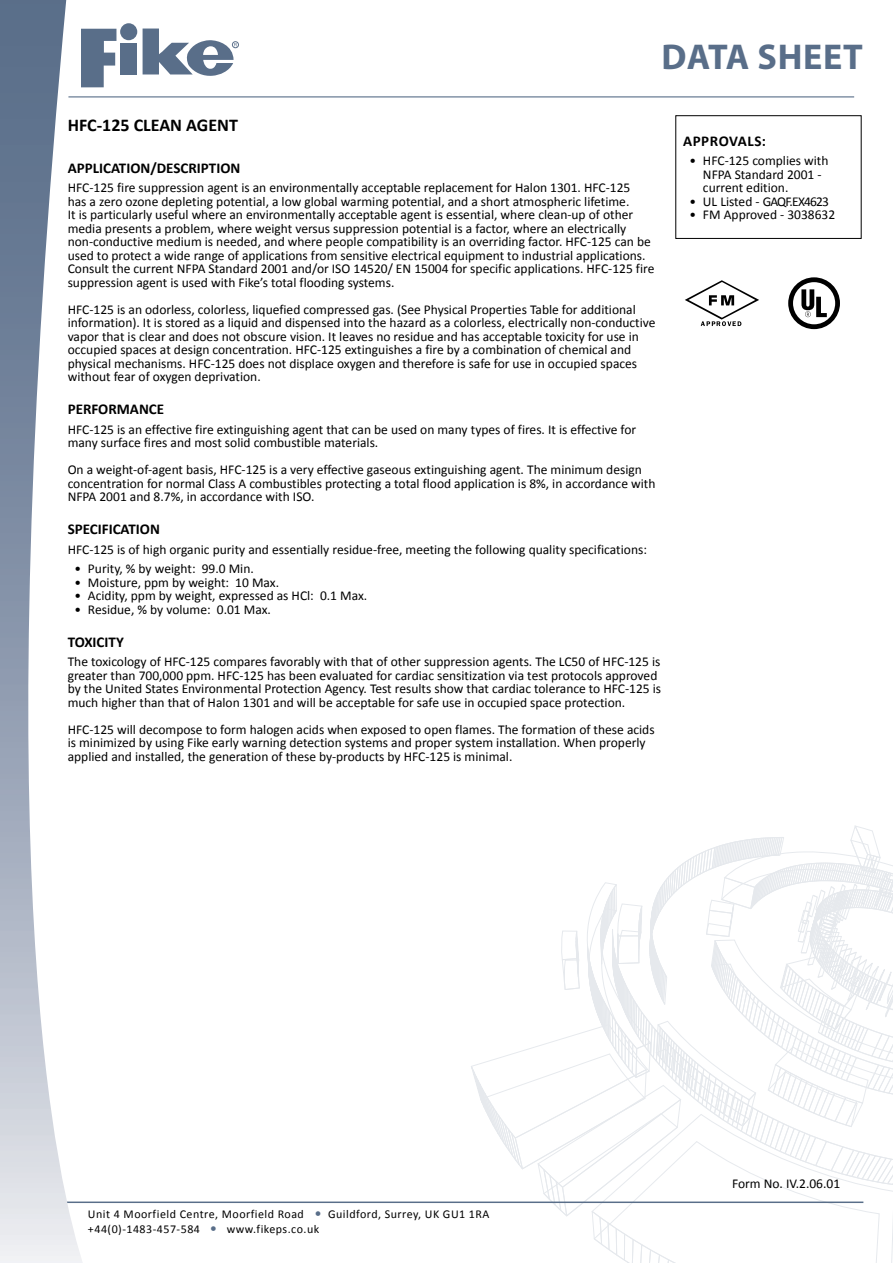
<style>
.page{position:relative;width:893px;height:1263px;background:#fff}
.page>*{position:absolute;margin:0;border:0;box-sizing:border-box;transform-origin:0 0}
.t1{font:700 36px "Myriad Pro";letter-spacing:.02em;color:#596e89}
.t2{font:700 18px "Calibri";color:#000}
.t3{font:700 15px "Calibri";color:#000}
.t4{font:700 15px "Calibri";letter-spacing:.04em;color:#000}
.t5{font:13.5px/13.5px "Calibri";color:#000}
.t6{font:13.5px "Calibri";letter-spacing:-.06em;color:#000}
.t7{font:12px "Calibri";letter-spacing:.04em;color:#000}
</style>
<div class="page">
<svg style="left:471px;top:825px;width:422px;height:438px"></svg>
<svg style="left:130px;top:97px;width:94px;height:1px"></svg>
<div style="left:107px;top:76px;width:18px;height:18px;border:1px solid #fff;border-radius:50%"></div>
<div style="left:220px;top:95px;width:6px;height:7px;border:1px solid #fff;border-radius:50%"></div>
<hr style="left:41px;top:1201px;width:822px;height:2px;background:#596e89">
<img style="left:0;top:0;width:85px;height:1263px">
<hr style="left:68px;top:96px;width:786px;height:1px;background:#596e89">
<svg style="left:143px;top:29px;width:94px;height:47px"></svg>
<svg style="left:68px;top:29px;width:48px;height:112px"></svg>
<div style="left:120px;top:43px;width:16px;height:31px;background:#596e89"></div>
<div style="left:120px;top:23px;width:17px;height:17px;background:#596e89;border-radius:50%"></div>
<div style="left:232px;top:41px;width:7px;height:7px;border:1px solid #596e89;border-radius:50%"></div>
<div style="left:676px;top:116px;width:185px;height:123px;border:1px solid #000"></div>
<svg style="left:685px;top:280px;width:74px;height:46px"></svg>
<svg style="left:788px;top:277px;width:52px;height:52px"></svg>
<h1 class="t1" style="left:661px;top:33px;width:203px">DATA SHEET</h1>
<h2 class="t2" style="left:68px;top:113px;width:172px">HFC-125 CLEAN AGENT</h2>
<p class="t3" style="left:68px;top:158px;width:174px">APPLICATION/DESCRIPTION</p>
<p class="t5" style="left:68px;top:181px;width:588px">HFC-125 fire suppression agent is an environmentally acceptable replacement for Halon 1301. HFC-125<br>has a zero ozone depleting potential, a low global warming potential, and a short atmospheric lifetime.<br>It is particularly useful where an environmentally acceptable agent is essential, where clean-up of other media presents a problem, where weight versus suppression potential is a factor, where an electrically non-conductive medium is needed, and where people compatibility is an overriding factor. HFC-125 can be used to protect a wide range of applications from sensitive electrical equipment to industrial applications.<br>Consult the current NFPA Standard 2001 and/or ISO 14520/ EN 15004 for specific applications. HFC-125 fire suppression agent is used with Fike’s total flooding systems.</p>
<p class="t5" style="left:68px;top:303px;width:589px">HFC-125 is an odorless, colorless, liquefied compressed gas. (See Physical Properties Table for additional information). It is stored as a liquid and dispensed into the hazard as a colorless, electrically non-conductive vapor that is clear and does not obscure vision. It leaves no residue and has acceptable toxicity for use in occupied spaces at design concentration. HFC-125 extinguishes a fire by a combination of chemical and physical mechanisms. HFC-125 does not displace oxygen and therefore is safe for use in occupied spaces without fear of oxygen deprivation.</p>
<p class="t3" style="left:68px;top:400px;width:98px">PERFORMANCE</p>
<p class="t5" style="left:68px;top:423px;width:570px">HFC-125 is an effective fire extinguishing agent that can be used on many types of fires. It is effective for many surface fires and most solid combustible materials.</p>
<p class="t5" style="left:68px;top:463px;width:589px">On a weight-of-agent basis, HFC-125 is a very effective gaseous extinguishing agent. The minimum design concentration for normal Class A combustibles protecting a total flood application is 8%, in accordance with<br>NFPA 2001 and 8.7%, in accordance with ISO.</p>
<p class="t3" style="left:68px;top:520px;width:94px">SPECIFICATION</p>
<p class="t5" style="left:68px;top:543px;width:581px">HFC-125 is of high organic purity and essentially residue-free, meeting the following quality specifications:</p>
<p class="t5" style="left:74px;top:562px;width:181px">• Purity, % by weight: 99.0 Min.</p>
<p class="t5" style="left:74px;top:576px;width:206px">• Moisture, ppm by weight: 10 Max.</p>
<p class="t5" style="left:74px;top:589px;width:294px">• Acidity, ppm by weight, expressed as HCl: 0.1 Max.</p>
<p class="t5" style="left:74px;top:603px;width:198px">• Residue, % by volume: 0.01 Max.</p>
<p class="t3" style="left:68px;top:632px;width:58px">TOXICITY</p>
<p class="t5" style="left:68px;top:655px;width:595px">The toxicology of HFC-125 compares favorably with that of other suppression agents. The LC50 of HFC-125 is greater than 700,000 ppm. HFC-125 has been evaluated for cardiac sensitization via test protocols approved by the United States Environmental Protection Agency. Test results show that cardiac tolerance to HFC-125 is much higher than that of Halon 1301 and will be acceptable for safe use in occupied space protection.</p>
<p class="t5" style="left:68px;top:723px;width:588px">HFC-125 will decompose to form halogen acids when exposed to open flames. The formation of these acids is minimized by using Fike early warning detection systems and proper system installation. When properly applied and installed, the generation of these by-products by HFC-125 is minimal.</p>
<p class="t4" style="left:683px;top:131px;width:84px">APPROVALS:</p>
<p class="t5" style="left:703px;top:154px;width:127px;text-indent:-14px">• HFC-125 complies with<br>NFPA Standard 2001 - current edition.</p>
<p class="t6" style="left:689px;top:193px;width:141px">• UL Listed - GAQF.EX4623</p>
<p class="t5" style="left:689px;top:208px;width:147px">• FM Approved - 3038632</p>
<p class="t7" style="left:88px;top:1207px;width:217px">Unit 4 Moorfield Centre, Moorfield Road</p>
<p class="t7" style="left:328px;top:1207px;width:163px">Guildford, Surrey, UK GU1 1RA</p>
<p class="t7" style="left:88px;top:1221px;width:113px">+44(0)-1483-457-584</p>
<p class="t7" style="left:227px;top:1221px;width:94px">www.fikeps.co.uk</p>
<p class="t5" style="left:732px;top:1176px;width:110px">Form No. IV.2.06.01</p>
</div>
